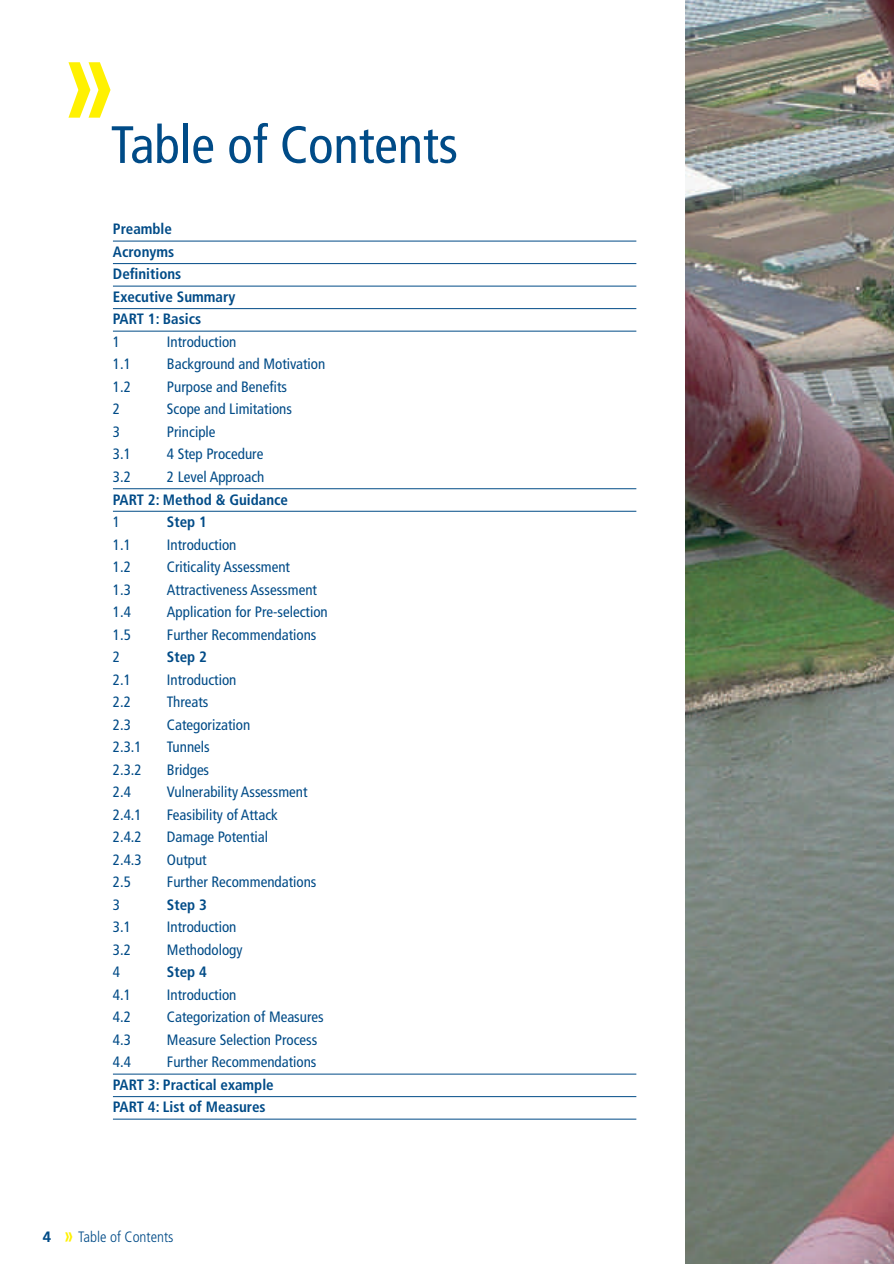
<style>
.page{position:relative;width:894px;height:1264px;background:#fff}
.page>*{position:absolute;margin:0;border:0;box-sizing:border-box;transform-origin:0 0}
.t1{font:700 135px "Frutiger";color:#fff101;scale:.67 1}
.t2{font:condensed 52.5px "Frutiger";color:#004b87}
.t3{font:condensed 15px "Frutiger";color:#004b87}
.t4{font:700 condensed 15px/22.5px "Frutiger";color:#004b87}
.t5{font:300 condensed 15px "Frutiger";color:#004b87}
.t6{font:700 15px "Frutiger";color:#004b87}
.s1{font-weight:700;font-stretch:normal;font-size:22.5px;color:#fff101}
</style>
<div class="page">
<img style="left:685px;top:0;width:208px;height:1263px">
<hr style="left:113px;top:241px;width:523px;height:1px;background:#004b87">
<hr style="left:113px;top:263px;width:523px;height:1px;background:#004b87">
<hr style="left:113px;top:286px;width:523px;height:1px;background:#004b87">
<hr style="left:113px;top:308px;width:523px;height:1px;background:#004b87">
<hr style="left:113px;top:331px;width:523px;height:1px;background:#004b87">
<hr style="left:113px;top:488px;width:523px;height:1px;background:#004b87">
<hr style="left:113px;top:511px;width:523px;height:1px;background:#004b87">
<hr style="left:113px;top:1073px;width:523px;height:1px;background:#004b87">
<hr style="left:113px;top:1096px;width:523px;height:1px;background:#004b87">
<hr style="left:113px;top:1118px;width:523px;height:1px;background:#004b87">
<h1 class="t1" style="left:65px;top:0;width:76px">»</h1>
<h2 class="t2" style="left:111px;top:114px;width:348px">Table of Contents</h2>
<p class="t4" style="left:113px;top:218px;width:124px">Preamble<br>Acronyms<br>Definitions<br>Executive Summary<br>PART 1: Basics</p>
<p class="t3" style="left:113px;top:333px;width:9px">1</p>
<p class="t3" style="left:167px;top:333px;width:71px">Introduction</p>
<p class="t3" style="left:113px;top:355px;width:19px">1.1</p>
<p class="t3" style="left:167px;top:355px;width:160px">Background and Motivation</p>
<p class="t3" style="left:113px;top:378px;width:19px">1.2</p>
<p class="t3" style="left:167px;top:378px;width:121px">Purpose and Benefits</p>
<p class="t3" style="left:113px;top:400px;width:9px">2</p>
<p class="t3" style="left:167px;top:400px;width:126px">Scope and Limitations</p>
<p class="t3" style="left:113px;top:423px;width:9px">3</p>
<p class="t3" style="left:167px;top:423px;width:50px">Principle</p>
<p class="t3" style="left:113px;top:445px;width:19px">3.1</p>
<p class="t3" style="left:167px;top:445px;width:98px">4 Step Procedure</p>
<p class="t3" style="left:113px;top:468px;width:19px">3.2</p>
<p class="t3" style="left:167px;top:468px;width:99px">2 Level Approach</p>
<p class="t4" style="left:113px;top:488px;width:177px">PART 2: Method &amp; Guidance</p>
<p class="t3" style="left:113px;top:513px;width:9px">1</p>
<p class="t4" style="left:167px;top:510px;width:42px">Step 1</p>
<p class="t3" style="left:113px;top:535px;width:19px">1.1</p>
<p class="t3" style="left:167px;top:535px;width:71px">Introduction</p>
<p class="t3" style="left:113px;top:558px;width:19px">1.2</p>
<p class="t3" style="left:167px;top:558px;width:124px">Criticality Assessment</p>
<p class="t3" style="left:113px;top:580px;width:19px">1.3</p>
<p class="t3" style="left:167px;top:580px;width:151px">Attractiveness Assessment</p>
<p class="t3" style="left:113px;top:603px;width:19px">1.4</p>
<p class="t3" style="left:167px;top:603px;width:162px">Application for Pre-selection</p>
<p class="t3" style="left:113px;top:625px;width:19px">1.5</p>
<p class="t3" style="left:167px;top:625px;width:151px">Further Recommendations</p>
<p class="t3" style="left:113px;top:648px;width:9px">2</p>
<p class="t4" style="left:167px;top:645px;width:42px">Step 2</p>
<p class="t3" style="left:113px;top:670px;width:19px">2.1</p>
<p class="t3" style="left:167px;top:670px;width:71px">Introduction</p>
<p class="t3" style="left:113px;top:693px;width:19px">2.2</p>
<p class="t3" style="left:167px;top:693px;width:43px">Threats</p>
<p class="t3" style="left:113px;top:715px;width:19px">2.3</p>
<p class="t3" style="left:167px;top:715px;width:85px">Categorization</p>
<p class="t3" style="left:113px;top:738px;width:30px">2.3.1</p>
<p class="t3" style="left:167px;top:738px;width:44px">Tunnels</p>
<p class="t3" style="left:113px;top:760px;width:30px">2.3.2</p>
<p class="t3" style="left:167px;top:760px;width:44px">Bridges</p>
<p class="t3" style="left:113px;top:783px;width:19px">2.4</p>
<p class="t3" style="left:167px;top:783px;width:142px">Vulnerability Assessment</p>
<p class="t3" style="left:113px;top:805px;width:30px">2.4.1</p>
<p class="t3" style="left:167px;top:805px;width:112px">Feasibility of Attack</p>
<p class="t3" style="left:113px;top:828px;width:30px">2.4.2</p>
<p class="t3" style="left:167px;top:828px;width:103px">Damage Potential</p>
<p class="t3" style="left:113px;top:850px;width:30px">2.4.3</p>
<p class="t3" style="left:167px;top:850px;width:41px">Output</p>
<p class="t3" style="left:113px;top:873px;width:19px">2.5</p>
<p class="t3" style="left:167px;top:873px;width:151px">Further Recommendations</p>
<p class="t3" style="left:113px;top:895px;width:9px">3</p>
<p class="t4" style="left:167px;top:893px;width:42px">Step 3</p>
<p class="t3" style="left:113px;top:918px;width:19px">3.1</p>
<p class="t3" style="left:167px;top:918px;width:71px">Introduction</p>
<p class="t3" style="left:113px;top:940px;width:19px">3.2</p>
<p class="t3" style="left:167px;top:940px;width:77px">Methodology</p>
<p class="t3" style="left:113px;top:963px;width:9px">4</p>
<p class="t4" style="left:167px;top:960px;width:42px">Step 4</p>
<p class="t3" style="left:113px;top:985px;width:19px">4.1</p>
<p class="t3" style="left:167px;top:985px;width:71px">Introduction</p>
<p class="t3" style="left:113px;top:1008px;width:19px">4.2</p>
<p class="t3" style="left:167px;top:1008px;width:158px">Categorization of Measures</p>
<p class="t3" style="left:113px;top:1030px;width:19px">4.3</p>
<p class="t3" style="left:167px;top:1030px;width:152px">Measure Selection Process</p>
<p class="t3" style="left:113px;top:1053px;width:19px">4.4</p>
<p class="t3" style="left:167px;top:1053px;width:151px">Further Recommendations</p>
<p class="t4" style="left:113px;top:1073px;width:162px">PART 3: Practical example<br>PART 4: List of Measures</p>
<p class="t6" style="left:43px;top:1227px;width:10px">4</p>
<p class="t5" style="left:65px;top:1227px;width:110px"><span class="s1">»</span> Table of Contents</p>
</div>
